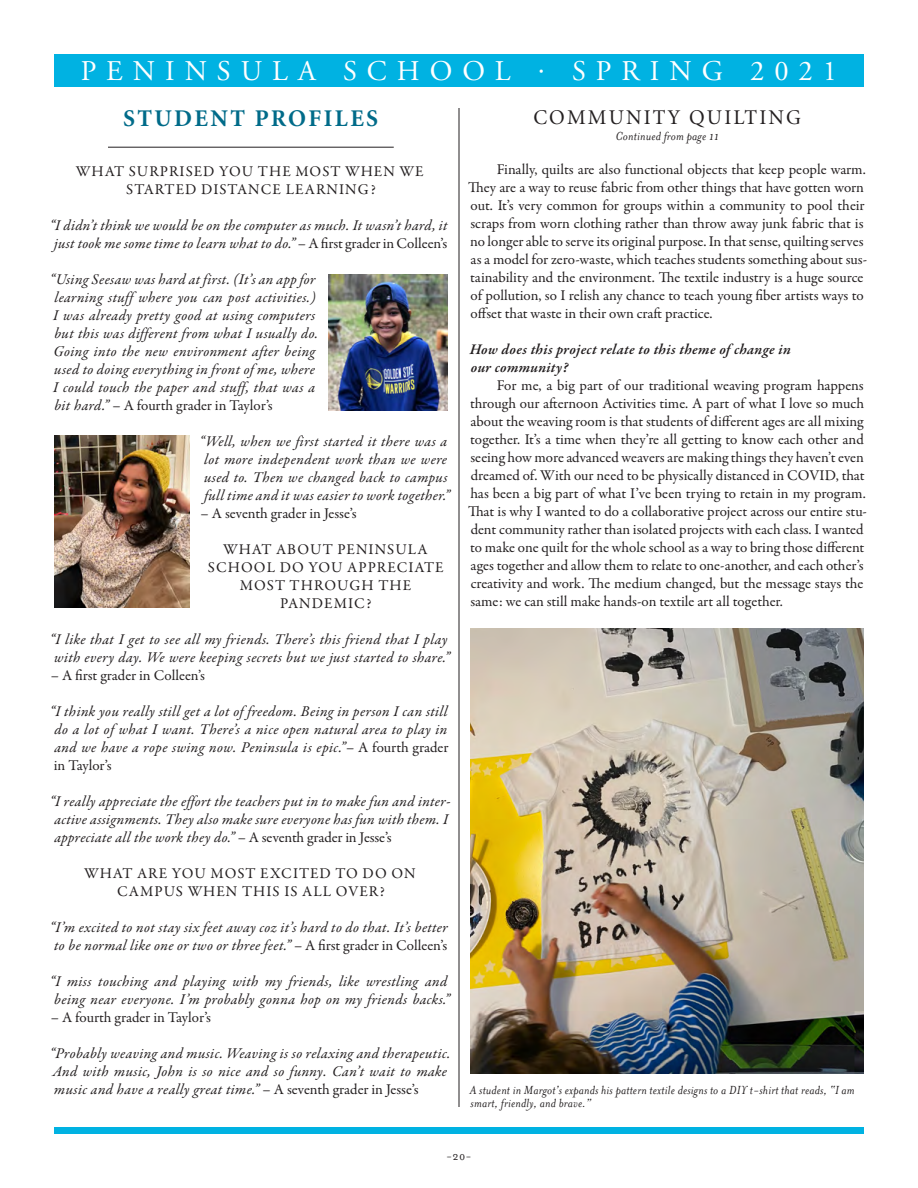
<style>
.page{position:relative;width:918px;height:1188px;background:#fff}
.page>*{position:absolute;margin:0;border:0;box-sizing:border-box;transform-origin:0 0}
.t1{font:28.5px "Adobe Garamond";letter-spacing:.35em;color:#fff}
.t2{font:700 24px "Minion";letter-spacing:.1em;color:#006b89}
.t3{font:21px "Minion";letter-spacing:.1em;color:#231f20}
.t4{font:italic 15px/18px "Garamond Premr Pro";letter-spacing:.02em;color:#231f20;text-align:center}
.t5{font:15px/18px "Garamond Premr Pro";color:#231f20}
.t6{font:15px/18px "Garamond Premr Pro";letter-spacing:-.005em;color:#231f20}
.t7{font:15px/18px "Garamond Premr Pro";letter-spacing:.055em;color:#231f20;text-align:center}
.t8{font:italic 600 15px/18px "Garamond Premr Pro";letter-spacing:.02em;color:#231f20}
.t9{font:italic 13.5px/13.5px "Mrs Eaves";letter-spacing:.015em;color:#231f20}
.t10{font:13.5px "Mrs Eaves Small Caps";color:#231f20}
.s1{font-style:normal}
</style>
<div class="page">
<hr style="left:459px;top:108px;width:1px;height:999px;background:#231f20">
<img style="left:470px;top:629px;width:394px;height:444px">
<hr style="left:108px;top:147px;width:286px;height:1px;background:#231f20">
<img style="left:329px;top:274px;width:119px;height:136px">
<img style="left:54px;top:435px;width:136px;height:173px">
<div style="left:54px;top:54px;width:810px;height:32px;background:#00b2e2"></div>
<div style="left:54px;top:1127px;width:810px;height:7px;background:#00b2e2"></div>
<h1 class="t1" style="left:81px;top:56px;width:758px">PENINSULA SCHOOL · SPRING 2021</h1>
<h2 class="t2" style="left:123px;top:106px;width:256px">STUDENT PROFILES</h2>
<p class="t7" style="left:76px;top:162px;width:349px">WHAT SURPRISED YOU THE MOST WHEN WE<br>STARTED DISTANCE LEARNING?</p>
<p class="t4" style="left:50px;top:217px;width:399px">“I didn’t think we would be on the computer as much. It wasn’t hard, it just took me some time to learn what to do.” <span class="s1">– A first grader in Colleen’s</span></p>
<p class="t4" style="left:50px;top:271px;width:270px;text-align:left">“Using Seesaw was hard at first. (It’s an app for learning stuff where you can post activities.)<br>I was already pretty good at using computers but this was different from what I usually do.<br>Going into the new environment after being used to doing everything in front of me, where I could touch the paper and stuff, that was a bit hard.” <span class="s1">– A fourth grader in Taylor’s</span></p>
<p class="t4" style="left:200px;top:433px;width:252px">“Well, when we first started it there was a lot more independent work than we were used to. Then we changed back to campus full time and it was easier to work together.”</p>
<p class="t7" style="left:201px;top:504px;width:157px">– A seventh grader in Jesse’s</p>
<p class="t7" style="left:208px;top:540px;width:237px">WHAT ABOUT PENINSULA<br>SCHOOL DO YOU APPRECIATE<br>MOST THROUGH THE<br>PANDEMIC?</p>
<p class="t4" style="left:50px;top:631px;width:402px">“I like that I get to see all my friends. There’s this friend that I play with every day. We were keeping secrets but we just started to share.”</p>
<p class="t7" style="left:51px;top:666px;width:156px">– A first grader in Colleen’s</p>
<p class="t4" style="left:50px;top:703px;width:400px;text-align:justify">“I think you really still get a lot of freedom. Being in person I can still do a lot of what I want. There’s a nice open natural area to play in and we have a rope swing now. Peninsula is epic.”<span class="s1">– A fourth grader in Taylor’s</span></p>
<p class="t4" style="left:54px;top:793px;width:398px;text-align:left;text-indent:-5px">“I really appreciate the effort the teachers put in to make fun and inter&shy;active assignments. They also make sure everyone has fun with them. I appreciate all the work they do.” <span class="s1">– A seventh grader in Jesse’s</span></p>
<p class="t7" style="left:84px;top:864px;width:333px">WHAT ARE YOU MOST EXCITED TO DO ON<br>CAMPUS WHEN THIS IS ALL OVER?</p>
<p class="t4" style="left:50px;top:919px;width:400px;text-align:left">“I’m excited to not stay six feet away coz it’s hard to do that. It’s better to be normal like one or two or three feet.” <span class="s1">– A first grader in Colleen’s</span></p>
<p class="t4" style="left:50px;top:973px;width:402px">“I miss touching and playing with my friends, like wrestling and being near everyone. I’m probably gonna hop on my friends backs.”</p>
<p class="t7" style="left:51px;top:1008px;width:162px">– A fourth grader in Taylor’s</p>
<p class="t4" style="left:50px;top:1045px;width:402px;text-align:left">“Probably weaving and music. Weaving is so relaxing and therapeutic.<br>And with music, John is so nice and so funny. Can’t wait to make music and have a really great time.” <span class="s1">– A seventh grader in Jesse’s</span></p>
<h3 class="t3" style="left:533px;top:107px;width:269px">COMMUNITY QUILTING</h3>
<p class="t9" style="left:615px;top:130px;width:105px">Continued from page 11</p>
<p class="t6" style="left:468px;top:160px;width:400px;text-indent:29px">Finally, quilts are also functional objects that keep people warm.<br>They are a way to reuse fabric from other things that have gotten worn out. It’s very common for groups within a community to pool their scraps from worn clothing rather than throw away junk fabric that is no longer able to serve its original purpose. In that sense, quilting serves as a model for zero-waste, which teaches students something about sus&shy;tainability and the environment. The textile industry is a huge source of pollution, so I relish any chance to teach young fiber artists ways to offset that waste in their own craft practice.</p>
<p class="t8" style="left:470px;top:341px;width:323px">How does this project relate to this theme of change in our community?</p>
<p class="t5" style="left:468px;top:376px;width:400px;text-indent:29px">For me, a big part of our traditional weaving program happens through our afternoon Activities time. A part of what I love so much about the weaving room is that students of different ages are all mixing together. It’s a time when they’re all getting to know each other and seeing how more advanced weavers are making things they haven’t even dreamed of. With our need to be physically distanced in COVID, that has been a big part of what I’ve been trying to retain in my program.<br>That is why I wanted to do a collaborative project across our entire stu&shy;dent community rather than isolated projects with each class. I wanted to make one quilt for the whole school as a way to bring those different ages together and allow them to relate to one-another, and each other’s creativity and work. The medium changed, but the message stays the same: we can still make hands-on textile art all together.</p>
<p class="t9" style="left:470px;top:1083px;width:386px">A student in Margot’s expands his pattern textile designs to a DIY t-shirt that reads, “I am smart, friendly, and brave.”</p>
<p class="t10" style="left:446px;top:1149px;width:27px">-20-</p>
</div>
